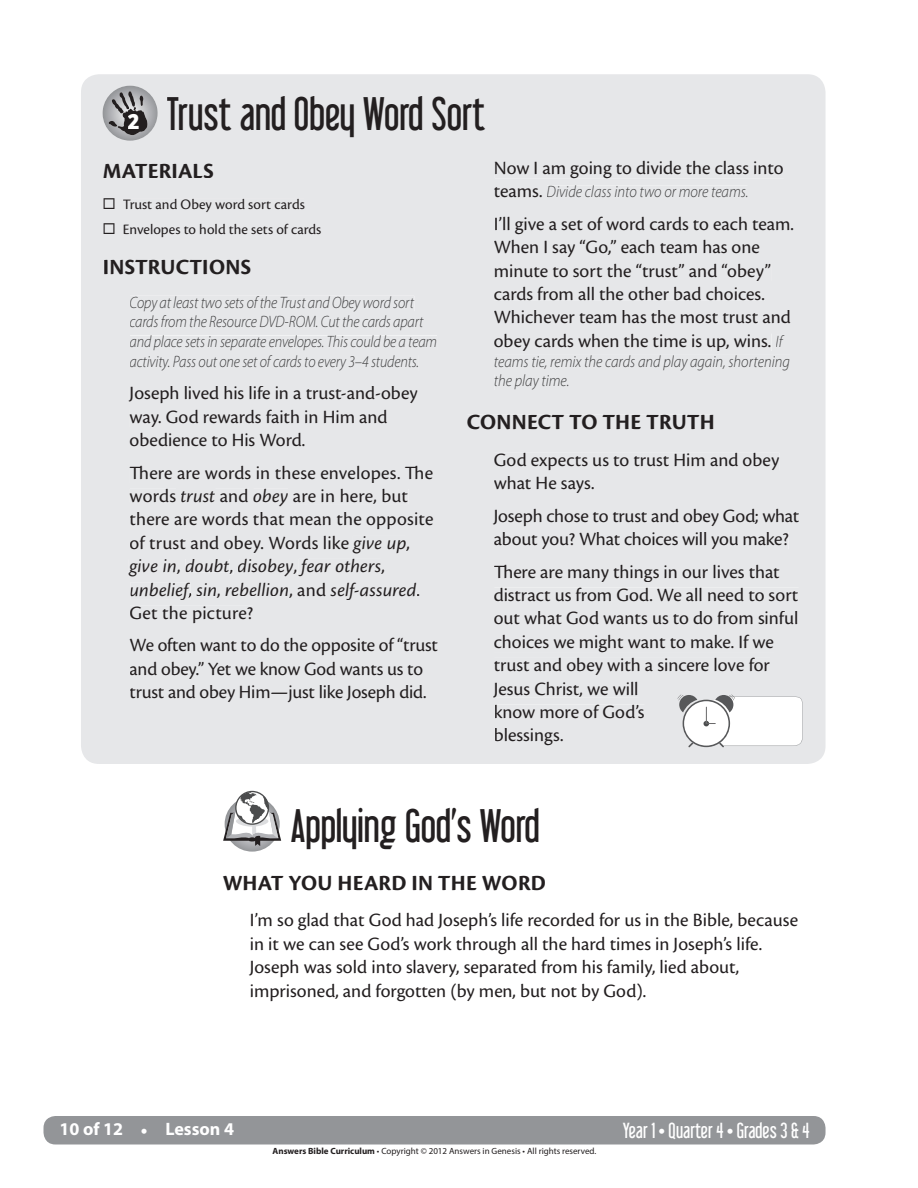
<style>
.page{position:relative;width:918px;height:1188px;background:#fff}
.page>*{position:absolute;margin:0;border:0;box-sizing:border-box;transform-origin:0 0}
.t1{font:42px "Libel Suit";color:#231f20}
.t2{font:700 22.5px "Cronos Pro";letter-spacing:.005em;color:#231f20}
.t3{font:19.5px/23.4px "Cronos Pro";color:#231f20}
.t4{font:19.5px "Libel Suit";color:#fff}
.t5{font:700 18px "Myriad Pro";color:#fff}
.t6{font:italic 300 16.5px/19.8px "Myriad Pro";letter-spacing:-.01em;color:#3f3f40;scale:.88 1}
.t7{font:italic 300 16.5px/19.8px "Myriad Pro";letter-spacing:-.01em;color:#3f3f40;scale:.9 1}
.t8{font:15px/24.8px "Cronos Pro";color:#231f20}
.t9{font:9px "Myriad Pro";color:#231f20}
.s1{font-family:"Bree";font-weight:700;font-size:22.95px;color:#fff}
.s2{font-style:italic}
.s3{font-family:"Cronos Pro";font-weight:400;font-style:normal;font-size:19.5px;color:#231f20}
.s4{font-family:"Myriad Pro";font-weight:300;font-style:italic;font-size:16.5px;color:#3f3f40}
.s5{font-family:"Libel Suit";font-weight:400;font-size:19.5px}
.s6{font-weight:700}
</style>
<div class="page">
<div style="left:44px;top:1116px;width:782px;height:28px;background:#939598;border-radius:12px"></div>
<div style="left:81px;top:74px;width:745px;height:690px;background:#e6e7e9"></div>
<svg style="left:103px;top:86px;width:55px;height:55px;background:#a0a0a2"></svg>
<div style="left:128px;top:114px;width:11px;height:15px;background:#231f20"></div>
<div style="left:167px;top:96px;width:318px;height:42px;background:#e6e7e9"></div>
<div style="left:104px;top:163px;width:109px;height:15px;background:#e6e7e9"></div>
<div style="left:123px;top:199px;width:181px;height:13px;background:#e6e7e9"></div>
<div style="left:124px;top:224px;width:197px;height:13px;background:#e6e7e9"></div>
<div style="left:104px;top:260px;width:146px;height:15px;background:#e6e7e9"></div>
<div style="left:130px;top:296px;width:284px;height:15px;background:#e6e7e9"></div>
<div style="left:130px;top:316px;width:294px;height:15px;background:#e6e7e9"></div>
<div style="left:130px;top:336px;width:307px;height:15px;background:#e6e7e9"></div>
<div style="left:130px;top:355px;width:288px;height:16px;background:#e6e7e9"></div>
<div style="left:129px;top:386px;width:289px;height:18px;background:#e6e7e9"></div>
<div style="left:130px;top:409px;width:258px;height:18px;background:#e6e7e9"></div>
<div style="left:130px;top:433px;width:175px;height:13px;background:#e6e7e9"></div>
<div style="left:130px;top:465px;width:303px;height:18px;background:#e6e7e9"></div>
<div style="left:130px;top:489px;width:46px;height:13px;background:#e6e7e9"></div>
<div style="left:181px;top:491px;width:34px;height:11px;background:#e6e7e9"></div>
<div style="left:215px;top:489px;width:34px;height:13px;background:#e6e7e9"></div>
<div style="left:254px;top:489px;width:34px;height:17px;background:#e6e7e9"></div>
<div style="left:289px;top:489px;width:119px;height:15px;background:#e6e7e9"></div>
<div style="left:130px;top:512px;width:303px;height:18px;background:#e6e7e9"></div>
<div style="left:130px;top:535px;width:219px;height:18px;background:#e6e7e9"></div>
<div style="left:353px;top:536px;width:53px;height:17px;background:#e6e7e9"></div>
<svg style="left:406px;top:546px;width:4px;height:5px"></svg>
<div style="left:129px;top:559px;width:47px;height:18px;background:#e6e7e9"></div>
<svg style="left:177px;top:559px;width:56px;height:15px"></svg>
<div style="left:238px;top:559px;width:55px;height:18px;background:#e6e7e9"></div>
<svg style="left:293px;top:570px;width:4px;height:4px"></svg>
<div style="left:299px;top:559px;width:82px;height:17px;background:#e6e7e9"></div>
<svg style="left:381px;top:570px;width:4px;height:4px"></svg>
<svg style="left:131px;top:582px;width:61px;height:18px"></svg>
<div style="left:197px;top:583px;width:19px;height:13px;background:#e6e7e9"></div>
<svg style="left:217px;top:593px;width:4px;height:5px"></svg>
<div style="left:226px;top:582px;width:62px;height:14px;background:#e6e7e9"></div>
<div style="left:289px;top:582px;width:37px;height:16px;background:#e6e7e9"></div>
<div style="left:331px;top:582px;width:85px;height:18px;background:#e6e7e9"></div>
<div style="left:130px;top:606px;width:123px;height:17px;background:#e6e7e9"></div>
<div style="left:130px;top:638px;width:308px;height:18px;background:#e6e7e9"></div>
<div style="left:130px;top:662px;width:293px;height:17px;background:#e6e7e9"></div>
<div style="left:130px;top:685px;width:296px;height:17px;background:#e6e7e9"></div>
<div style="left:495px;top:161px;width:289px;height:17px;background:#e6e7e9"></div>
<div style="left:494px;top:187px;width:48px;height:11px;background:#e6e7e9"></div>
<div style="left:547px;top:186px;width:200px;height:12px;background:#e6e7e9"></div>
<div style="left:495px;top:216px;width:299px;height:18px;background:#e6e7e9"></div>
<div style="left:494px;top:240px;width:266px;height:17px;background:#e6e7e9"></div>
<div style="left:495px;top:263px;width:276px;height:18px;background:#e6e7e9"></div>
<div style="left:494px;top:287px;width:271px;height:13px;background:#e6e7e9"></div>
<div style="left:494px;top:310px;width:297px;height:14px;background:#e6e7e9"></div>
<div style="left:494px;top:334px;width:277px;height:17px;background:#e6e7e9"></div>
<div style="left:776px;top:335px;width:8px;height:12px;background:#e6e7e9"></div>
<div style="left:495px;top:355px;width:295px;height:15px;background:#e6e7e9"></div>
<div style="left:495px;top:375px;width:73px;height:15px;background:#e6e7e9"></div>
<div style="left:468px;top:415px;width:245px;height:14px;background:#e6e7e9"></div>
<div style="left:494px;top:453px;width:285px;height:17px;background:#e6e7e9"></div>
<div style="left:494px;top:476px;width:100px;height:18px;background:#e6e7e9"></div>
<div style="left:493px;top:509px;width:307px;height:17px;background:#e6e7e9"></div>
<div style="left:494px;top:532px;width:294px;height:17px;background:#e6e7e9"></div>
<div style="left:494px;top:564px;width:286px;height:18px;background:#e6e7e9"></div>
<div style="left:494px;top:588px;width:305px;height:13px;background:#e6e7e9"></div>
<div style="left:494px;top:611px;width:305px;height:14px;background:#e6e7e9"></div>
<div style="left:494px;top:634px;width:280px;height:18px;background:#e6e7e9"></div>
<div style="left:494px;top:658px;width:276px;height:17px;background:#e6e7e9"></div>
<div style="left:493px;top:681px;width:146px;height:16px;background:#e6e7e9"></div>
<div style="left:495px;top:705px;width:149px;height:13px;background:#e6e7e9"></div>
<div style="left:495px;top:728px;width:69px;height:18px;background:#e6e7e9"></div>
<svg style="left:678px;top:695px;width:125px;height:52px"></svg>
<svg style="left:225px;top:797px;width:55px;height:55px"></svg>
<svg style="left:223px;top:791px;width:58px;height:55px"></svg>
<svg style="left:104px;top:198px;width:11px;height:11px"></svg>
<svg style="left:104px;top:223px;width:11px;height:11px"></svg>
<h1 class="t1" style="left:128px;top:89px;width:360px"><span class="s1">2</span> Trust and Obey Word Sort</h1>
<p class="t2" style="left:103px;top:158px;width:113px">MATERIALS</p>
<p class="t8" style="left:123px;top:192px;width:200px">Trust and Obey word sort cards<br>Envelopes to hold the sets of cards</p>
<p class="t2" style="left:103px;top:254px;width:150px">INSTRUCTIONS</p>
<p class="t6" style="left:130px;top:293px;width:351px">Copy at least two sets of the Trust and Obey word sort cards from the Resource DVD-ROM. Cut the cards apart and place sets in separate envelopes. This could be a team activity. Pass out one set of cards to every 3–4 students.</p>
<p class="t3" style="left:130px;top:382px;width:290px">Joseph lived his life in a trust-and-obey way. God rewards faith in Him and obedience to His Word.</p>
<p class="t3" style="left:130px;top:461px;width:305px">There are words in these envelopes. The words <span class="s2">trust</span> and <span class="s2">obey</span> are in here, but there are words that mean the opposite of trust and obey. Words like <span class="s2">give up</span>, <span class="s2">give in</span>, <span class="s2">doubt</span>, <span class="s2">disobey</span>, <span class="s2">fear others</span>, <span class="s2">unbelief</span>, <span class="s2">sin</span>, <span class="s2">rebellion</span>, and <span class="s2">self-assured</span>.<br>Get the picture?</p>
<p class="t3" style="left:130px;top:634px;width:310px">We often want to do the opposite of “trust and obey.” Yet we know God wants us to trust and obey Him—just like Joseph did.</p>
<p class="t3" style="left:494px;top:156px;width:291px">Now I am going to divide the class into</p>
<p class="t7" style="left:494px;top:182px;width:285px"><span class="s3">teams.</span> Divide class into two or more teams.</p>
<p class="t3" style="left:494px;top:212px;width:302px">I’ll give a set of word cards to each team.<br>When I say “Go,” each team has one minute to sort the “trust” and “obey” cards from all the other bad choices.<br>Whichever team has the most trust and obey cards when the time is up, wins. <span class="s4">If</span></p>
<p class="t7" style="left:494px;top:352px;width:331px">teams tie, remix the cards and play again, shortening the play time.</p>
<p class="t2" style="left:467px;top:409px;width:249px">CONNECT TO THE TRUTH</p>
<p class="t3" style="left:494px;top:448px;width:287px">God expects us to trust Him and obey what He says.</p>
<p class="t3" style="left:494px;top:504px;width:307px">Joseph chose to trust and obey God; what about you? What choices will you make?</p>
<p class="t3" style="left:494px;top:560px;width:306px">There are many things in our lives that distract us from God. We all need to sort out what God wants us to do from sinful choices we might want to make. If we trust and obey with a sincere love for<br>Jesus Christ, we will<br>know more of God’s<br>blessings.</p>
<h1 class="t1" style="left:290px;top:801px;width:251px">Applying God’s Word</h1>
<p class="t2" style="left:223px;top:870px;width:325px">WHAT YOU HEARD IN THE WORD</p>
<p class="t3" style="left:250px;top:909px;width:550px">I’m so glad that God had Joseph’s life recorded for us in the Bible, because in it we can see God’s work through all the hard times in Joseph’s life.<br>Joseph was sold into slavery, separated from his family, lied about, imprisoned, and forgotten (by men, but not by God).</p>
<p class="t5" style="left:60px;top:1118px;width:176px">10 of 12 <span class="s5">•</span> Lesson 4</p>
<p class="t4" style="left:623px;top:1118px;width:188px">Year 1 • Quarter 4 • Grades 3 &amp; 4</p>
<p class="t9" style="left:273px;top:1145px;width:325px"><span class="s6">Answers Bible Curriculum</span> • Copyright © 2012 Answers in Genesis • All rights reserved.</p>
</div>
